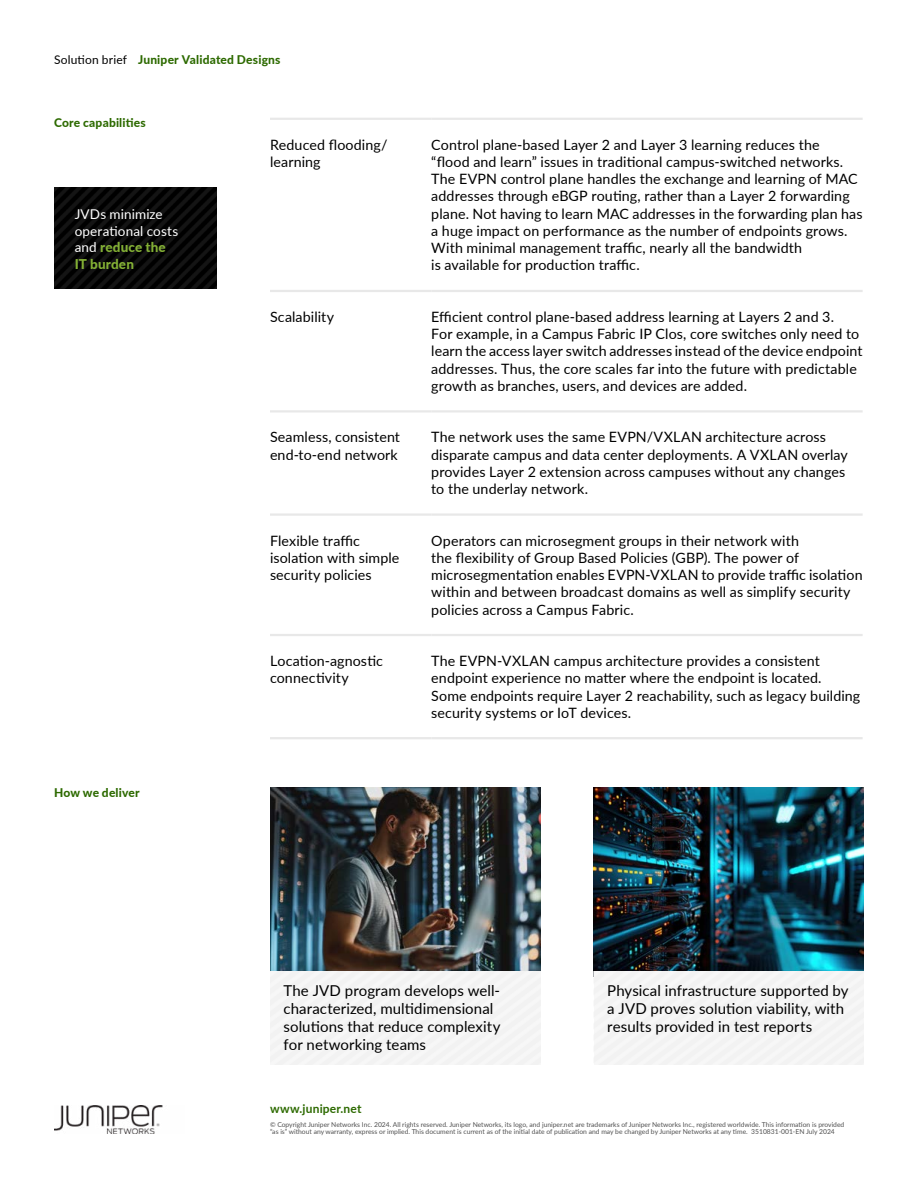
<style>
.page{position:relative;width:918px;height:1188px;background:#fff}
.page>*{position:absolute;margin:0;border:0;box-sizing:border-box;transform-origin:0 0}
.t1{font:15px/18px "Lato";letter-spacing:.005em;color:#000}
.t2{font:14.25px/17.2px "Lato";letter-spacing:.01em;color:#000}
.t3{font:13.5px/16.5px "Lato";letter-spacing:.01em;color:#fff}
.t4{font:800 12px "Lato";letter-spacing:.015em;color:#2d6a00}
.t5{font:700 12px "Lato";letter-spacing:.015em;color:#2d6a00}
.t6{font:6.75px/7.5px "Lato";color:#505050}
.s1{font-weight:400;color:#000}
.s2{font-weight:800;color:#84b135}
</style>
<div class="page">
<img style="left:54px;top:1105px;width:109px;height:29px">
<hr style="left:270px;top:118px;width:161px;height:2px;background:#e8e8e8">
<hr style="left:431px;top:118px;width:432px;height:2px;background:#e8e8e8">
<hr style="left:270px;top:290px;width:161px;height:2px;background:#e8e8e8">
<hr style="left:431px;top:290px;width:432px;height:2px;background:#e8e8e8">
<hr style="left:270px;top:410px;width:161px;height:3px;background:#e8e8e8">
<hr style="left:431px;top:410px;width:432px;height:3px;background:#e8e8e8">
<hr style="left:270px;top:513px;width:161px;height:3px;background:#e8e8e8">
<hr style="left:431px;top:513px;width:432px;height:3px;background:#e8e8e8">
<hr style="left:270px;top:634px;width:161px;height:2px;background:#e8e8e8">
<hr style="left:431px;top:634px;width:432px;height:2px;background:#e8e8e8">
<hr style="left:270px;top:737px;width:161px;height:2px;background:#e8e8e8">
<hr style="left:431px;top:737px;width:432px;height:2px;background:#e8e8e8">
<img style="left:270px;top:787px;width:270px;height:184px">
<img style="left:594px;top:787px;width:270px;height:184px">
<img style="left:54px;top:188px;width:162px;height:101px">
<p class="t4" style="left:54px;top:50px;width:228px"><span class="s1">Solution brief</span> Juniper Validated Designs</p>
<p class="t4" style="left:54px;top:114px;width:93px">Core capabilities</p>
<p class="t3" style="left:75px;top:205px;width:105px">JVDs minimize operational costs and <span class="s2">reduce the<br>IT burden</span></p>
<p class="t4" style="left:54px;top:784px;width:87px">How we deliver</p>
<p class="t2" style="left:270px;top:135px;width:119px">Reduced flooding/ learning</p>
<p class="t2" style="left:431px;top:135px;width:433px">Control plane-based Layer 2 and Layer 3 learning reduces the<br>“flood and learn” issues in traditional campus-switched networks.<br>The EVPN control plane handles the exchange and learning of MAC addresses through eBGP routing, rather than a Layer 2 forwarding plane. Not having to learn MAC addresses in the forwarding plan has a huge impact on performance as the number of endpoints grows.<br>With minimal management traffic, nearly all the bandwidth<br>is available for production traffic.</p>
<p class="t2" style="left:270px;top:308px;width:66px">Scalability</p>
<p class="t2" style="left:431px;top:308px;width:433px">Efficient control plane-based address learning at Layers 2 and 3.<br>For example, in a Campus Fabric IP Clos, core switches only need to learn the access layer switch addresses instead of the device endpoint addresses. Thus, the core scales far into the future with predictable growth as branches, users, and devices are added.</p>
<p class="t2" style="left:270px;top:428px;width:132px">Seamless, consistent end-to-end network</p>
<p class="t2" style="left:431px;top:428px;width:418px">The network uses the same EVPN/VXLAN architecture across disparate campus and data center deployments. A VXLAN overlay provides Layer 2 extension across campuses without any changes to the underlay network.</p>
<p class="t2" style="left:270px;top:531px;width:131px">Flexible traffic isolation with simple security policies</p>
<p class="t2" style="left:431px;top:531px;width:433px">Operators can microsegment groups in their network with<br>the flexibility of Group Based Policies (GBP). The power of microsegmentation enables EVPN-VXLAN to provide traffic isolation within and between broadcast domains as well as simplify security policies across a Campus Fabric.</p>
<p class="t2" style="left:270px;top:652px;width:115px">Location-agnostic connectivity</p>
<p class="t2" style="left:431px;top:652px;width:431px">The EVPN-VXLAN campus architecture provides a consistent endpoint experience no matter where the endpoint is located.<br>Some endpoints require Layer 2 reachability, such as legacy building security systems or IoT devices.</p>
<p class="t1" style="left:284px;top:981px;width:218px">The JVD program develops well&shy;characterized, multidimensional solutions that reduce complexity for networking teams</p>
<p class="t1" style="left:607px;top:981px;width:243px">Physical infrastructure supported by a JVD proves solution viability, with results provided in test reports</p>
<p class="t5" style="left:270px;top:1099px;width:93px">www.juniper.net</p>
<p class="t6" style="left:270px;top:1120px;width:576px">© Copyright Juniper Networks Inc. 2024. All rights reserved. Juniper Networks, its logo, and juniper.net are trademarks of Juniper Networks Inc., registered worldwide. This information is provided “as is” without any warranty, express or implied. This document is current as of the initial date of publication and may be changed by Juniper Networks at any time. 3510831-001-EN July 2024</p>
</div>
